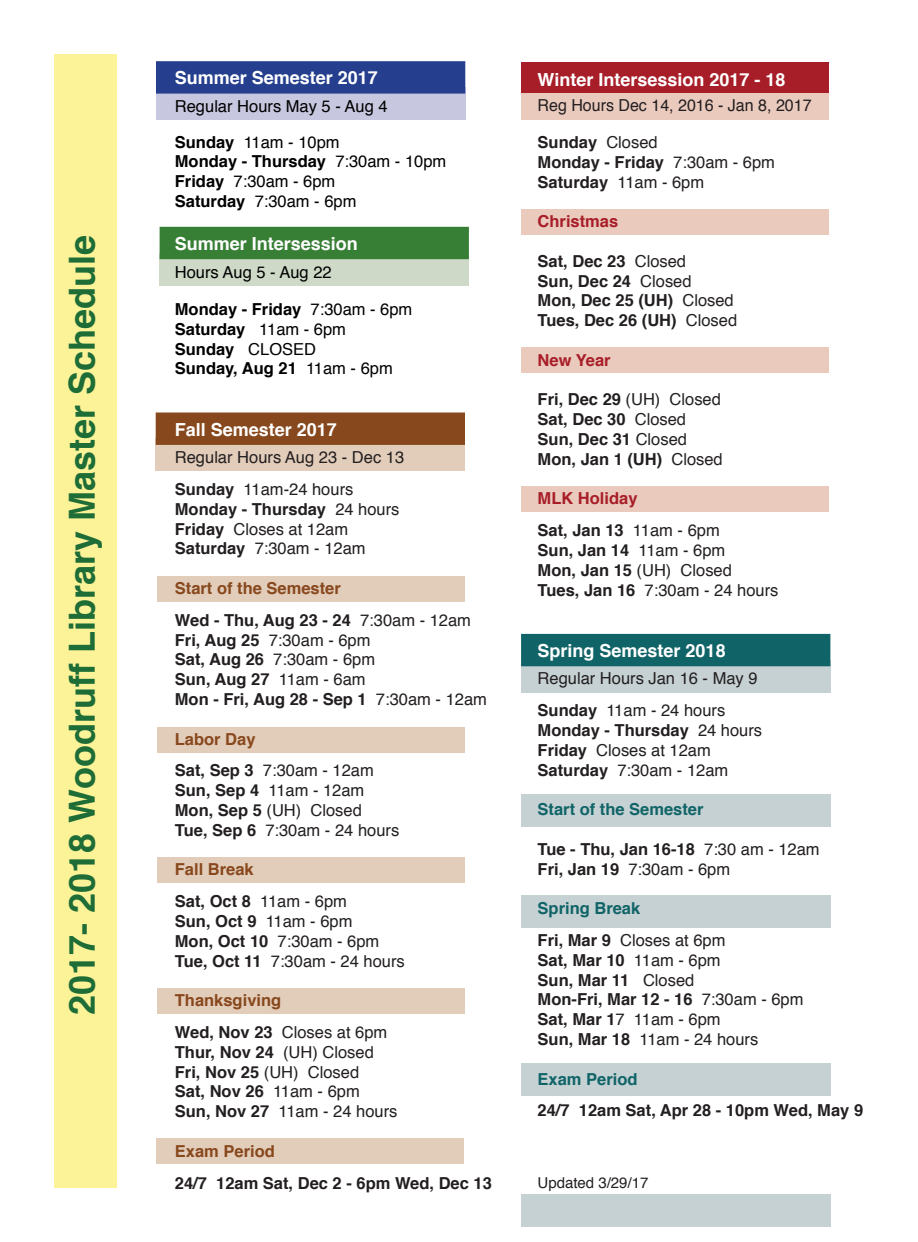
<style>
.page{position:relative;width:918px;height:1242px;background:#fff}
.page>*{position:absolute;margin:0;border:0;box-sizing:border-box;transform-origin:0 0}
.t1{font:700 36px "Helvetica";color:#1e6c36}
.t2{font:700 18px "Helvetica";color:#fff}
.t3{font:16.5px "Helvetica";color:#231f20}
.t4{font:700 16.5px "Helvetica";color:#231f20}
.t5{font:700 16.5px "Helvetica";color:#000}
.t6{font:16.5px "Helvetica";color:#000}
.t7{font:700 16.5px "Helvetica";color:#88481d}
.t8{font:700 16.5px "Helvetica";color:#106467}
.t9{font:700 16.5px "Helvetica";color:#a81e28}
.t10{font:15px "Helvetica";color:#231f20}
.s1{font-weight:700}
.s2{font-weight:400}
</style>
<div class="page">
<div style="left:54px;top:54px;width:63px;height:1134px;background:#fcf399"></div>
<div style="left:156px;top:1138px;width:308px;height:26px;background:#e2ccba"></div>
<div style="left:521px;top:1194px;width:309px;height:32px;background:#c6d1d4"></div>
<div style="left:521px;top:794px;width:309px;height:32px;background:#c6d1d4"></div>
<div style="left:521px;top:895px;width:309px;height:32px;background:#c6d1d4"></div>
<div style="left:521px;top:1064px;width:309px;height:32px;background:#c6d1d4"></div>
<div style="left:521px;top:660px;width:309px;height:33px;background:#c6d1d4"></div>
<div style="left:521px;top:634px;width:309px;height:32px;background:#106467"></div>
<div style="left:156px;top:439px;width:309px;height:32px;background:#e2ccba"></div>
<div style="left:156px;top:412px;width:309px;height:33px;background:#88481d;border:2px solid #88481d"></div>
<div style="left:160px;top:253px;width:309px;height:32px;background:#cedac7"></div>
<div style="left:160px;top:227px;width:309px;height:32px;background:#387f36"></div>
<div style="left:521px;top:209px;width:308px;height:25px;background:#e9cabd"></div>
<div style="left:521px;top:348px;width:308px;height:25px;background:#e9cabd"></div>
<div style="left:521px;top:87px;width:308px;height:33px;background:#e9cabd"></div>
<div style="left:521px;top:62px;width:308px;height:31px;background:#a81e28"></div>
<div style="left:157px;top:576px;width:308px;height:25px;background:#e2ccba"></div>
<div style="left:157px;top:727px;width:308px;height:26px;background:#e2ccba"></div>
<div style="left:157px;top:857px;width:308px;height:25px;background:#e2ccba"></div>
<div style="left:157px;top:988px;width:308px;height:26px;background:#e2ccba"></div>
<div style="left:156px;top:87px;width:309px;height:33px;background:#c7c7e0"></div>
<div style="left:156px;top:61px;width:309px;height:33px;background:#253f8e;border:2px solid #253f8e"></div>
<div style="left:521px;top:486px;width:308px;height:26px;background:#e9cabd"></div>
<p class="t1" style="left:53px;top:1015px;width:781px;rotate:-90deg">2017- 2018 Woodruff Library Master Schedule</p>
<p class="t2" style="left:175px;top:63px;width:205px">Summer Semester 2017</p>
<p class="t6" style="left:175px;top:94px;width:214px">Regular Hours May 5 - Aug 4</p>
<p class="t6" style="left:175px;top:129px;width:166px"><span class="s1">Sunday</span> 11am - 10pm</p>
<p class="t5" style="left:175px;top:148px;width:273px">Monday - Thursday <span class="s2">7:30am - 10pm</span></p>
<p class="t6" style="left:175px;top:169px;width:162px"><span class="s1">Friday</span> 7:30am - 6pm</p>
<p class="t6" style="left:175px;top:188px;width:183px"><span class="s1">Saturday</span> 7:30am - 6pm</p>
<p class="t2" style="left:175px;top:229px;width:185px">Summer Intersession</p>
<p class="t6" style="left:175px;top:260px;width:158px">Hours Aug 5 - Aug 22</p>
<p class="t5" style="left:175px;top:296px;width:239px">Monday - Friday <span class="s2">7:30am - 6pm</span></p>
<p class="t5" style="left:175px;top:316px;width:173px">Saturday <span class="s2">11am - 6pm</span></p>
<p class="t5" style="left:175px;top:335px;width:143px">Sunday <span class="s2">CLOSED</span></p>
<p class="t5" style="left:175px;top:355px;width:219px">Sunday, Aug 21 <span class="s2">11am - 6pm</span></p>
<p class="t2" style="left:538px;top:65px;width:249px">Winter Intersession 2017 - 18</p>
<p class="t3" style="left:538px;top:93px;width:276px">Reg Hours Dec 14, 2016 - Jan 8, 2017</p>
<p class="t4" style="left:538px;top:129px;width:122px">Sunday <span class="s2">Closed</span></p>
<p class="t4" style="left:538px;top:149px;width:239px">Monday - Friday <span class="s2">7:30am - 6pm</span></p>
<p class="t4" style="left:538px;top:168px;width:168px">Saturday <span class="s2">11am - 6pm</span></p>
<p class="t9" style="left:538px;top:208px;width:82px">Christmas</p>
<p class="t4" style="left:538px;top:248px;width:150px">Sat, Dec 23 <span class="s2">Closed</span></p>
<p class="t4" style="left:538px;top:267px;width:156px">Sun, Dec 24 <span class="s2">Closed</span></p>
<p class="t4" style="left:538px;top:287px;width:198px">Mon, Dec 25 (UH) <span class="s2">Closed</span></p>
<p class="t4" style="left:538px;top:307px;width:201px">Tues, Dec 26 (UH) <span class="s2">Closed</span></p>
<p class="t9" style="left:538px;top:347px;width:75px">New Year</p>
<p class="t3" style="left:538px;top:387px;width:185px"><span class="s1">Fri, Dec 29</span> (UH) Closed</p>
<p class="t4" style="left:538px;top:406px;width:150px">Sat, Dec 30 <span class="s2">Closed</span></p>
<p class="t4" style="left:538px;top:426px;width:151px">Sun, Dec 31 <span class="s2">Closed</span></p>
<p class="t4" style="left:538px;top:446px;width:187px">Mon, Jan 1 (UH) <span class="s2">Closed</span></p>
<p class="t9" style="left:538px;top:485px;width:101px">MLK Holiday</p>
<p class="t4" style="left:538px;top:517px;width:184px">Sat, Jan 13 <span class="s2">11am - 6pm</span></p>
<p class="t4" style="left:538px;top:537px;width:189px">Sun, Jan 14 <span class="s2">11am - 6pm</span></p>
<p class="t3" style="left:538px;top:557px;width:196px"><span class="s1">Mon, Jan 15</span> (UH) Closed</p>
<p class="t3" style="left:538px;top:577px;width:242px"><span class="s1">Tues, Jan 16</span> 7:30am - 24 hours</p>
<p class="t2" style="left:175px;top:415px;width:164px">Fall Semester 2017</p>
<p class="t3" style="left:175px;top:444px;width:231px">Regular Hours Aug 23 - Dec 13</p>
<p class="t3" style="left:175px;top:476px;width:180px"><span class="s1">Sunday</span> 11am-24 hours</p>
<p class="t4" style="left:175px;top:496px;width:226px">Monday - Thursday <span class="s2">24 hours</span></p>
<p class="t3" style="left:175px;top:516px;width:175px"><span class="s1">Friday</span> Closes at 12am</p>
<p class="t3" style="left:175px;top:536px;width:192px"><span class="s1">Saturday</span> 7:30am - 12am</p>
<p class="t7" style="left:175px;top:575px;width:167px">Start of the Semester</p>
<p class="t4" style="left:175px;top:607px;width:298px">Wed - Thu, Aug 23 - 24 <span class="s2">7:30am - 12am</span></p>
<p class="t3" style="left:175px;top:627px;width:197px"><span class="s1">Fri, Aug 25</span> 7:30am - 6pm</p>
<p class="t3" style="left:175px;top:647px;width:202px"><span class="s1">Sat, Aug 26</span> 7:30am - 6pm</p>
<p class="t4" style="left:175px;top:666px;width:192px">Sun, Aug 27 <span class="s2">11am - 6am</span></p>
<p class="t4" style="left:175px;top:686px;width:314px">Mon - Fri, Aug 28 - Sep 1 <span class="s2">7:30am - 12am</span></p>
<p class="t7" style="left:175px;top:725px;width:82px">Labor Day</p>
<p class="t3" style="left:175px;top:758px;width:200px"><span class="s1">Sat, Sep 3</span> 7:30am - 12am</p>
<p class="t3" style="left:175px;top:778px;width:191px"><span class="s1">Sun, Sep 4</span> 11am - 12am</p>
<p class="t3" style="left:175px;top:797px;width:189px"><span class="s1">Mon, Sep 5</span> (UH) Closed</p>
<p class="t3" style="left:175px;top:817px;width:226px"><span class="s1">Tue, Sep 6</span> 7:30am - 24 hours</p>
<p class="t7" style="left:175px;top:856px;width:80px">Fall Break</p>
<p class="t4" style="left:175px;top:888px;width:174px">Sat, Oct 8 <span class="s2">11am - 6pm</span></p>
<p class="t4" style="left:175px;top:908px;width:179px">Sun, Oct 9 <span class="s2">11am - 6pm</span></p>
<p class="t3" style="left:175px;top:928px;width:206px"><span class="s1">Mon, Oct 10</span> 7:30am - 6pm</p>
<p class="t3" style="left:175px;top:948px;width:231px"><span class="s1">Tue, Oct 11</span> 7:30am - 24 hours</p>
<p class="t7" style="left:175px;top:987px;width:108px">Thanksgiving</p>
<p class="t3" style="left:175px;top:1019px;width:214px"><span class="s1">Wed, Nov 23</span> Closes at 6pm</p>
<p class="t4" style="left:175px;top:1039px;width:200px">Thur, Nov 24 <span class="s2">(UH) Closed</span></p>
<p class="t3" style="left:175px;top:1059px;width:186px"><span class="s1">Fri, Nov 25</span> (UH) Closed</p>
<p class="t4" style="left:175px;top:1078px;width:186px">Sat, Nov 26 <span class="s2">11am - 6pm</span></p>
<p class="t3" style="left:175px;top:1099px;width:224px"><span class="s1">Sun, Nov 27</span> 11am - 24 hours</p>
<p class="t7" style="left:175px;top:1138px;width:101px">Exam Period</p>
<p class="t4" style="left:175px;top:1169px;width:319px">24/7 12am Sat, Dec 2 - 6pm Wed, Dec 13</p>
<p class="t10" style="left:538px;top:1171px;width:112px">Updated 3/29/17</p>
<p class="t2" style="left:538px;top:636px;width:190px">Spring Semester 2018</p>
<p class="t3" style="left:538px;top:665px;width:222px">Regular Hours Jan 16 - May 9</p>
<p class="t3" style="left:538px;top:698px;width:189px"><span class="s1">Sunday</span> 11am - 24 hours</p>
<p class="t4" style="left:538px;top:717px;width:226px">Monday - Thursday <span class="s2">24 hours</span></p>
<p class="t3" style="left:538px;top:737px;width:175px"><span class="s1">Friday</span> Closes at 12am</p>
<p class="t3" style="left:538px;top:757px;width:192px"><span class="s1">Saturday</span> 7:30am - 12am</p>
<p class="t8" style="left:538px;top:796px;width:167px">Start of the Semester</p>
<p class="t4" style="left:538px;top:836px;width:284px">Tue - Thu, Jan 16-18 <span class="s2">7:30 am - 12am</span></p>
<p class="t3" style="left:538px;top:856px;width:194px"><span class="s1">Fri, Jan 19</span> 7:30am - 6pm</p>
<p class="t8" style="left:538px;top:895px;width:104px">Spring Break</p>
<p class="t3" style="left:538px;top:927px;width:189px"><span class="s1">Fri, Mar 9</span> Closes at 6pm</p>
<p class="t4" style="left:538px;top:947px;width:185px">Sat, Mar 10 <span class="s2">11am - 6pm</span></p>
<p class="t4" style="left:538px;top:966px;width:158px">Sun, Mar 11 <span class="s2">Closed</span></p>
<p class="t4" style="left:538px;top:986px;width:267px">Mon-Fri, Mar 12 - 16 <span class="s2">7:30am - 6pm</span></p>
<p class="t3" style="left:538px;top:1007px;width:185px"><span class="s1">Sat, Mar 1</span>7 11am - 6pm</p>
<p class="t3" style="left:538px;top:1026px;width:222px"><span class="s1">Sun, Mar 18</span> 11am - 24 hours</p>
<p class="t8" style="left:538px;top:1065px;width:101px">Exam Period</p>
<p class="t4" style="left:538px;top:1097px;width:327px">24/7 12am Sat, Apr 28 - 10pm Wed, May 9</p>
</div>
